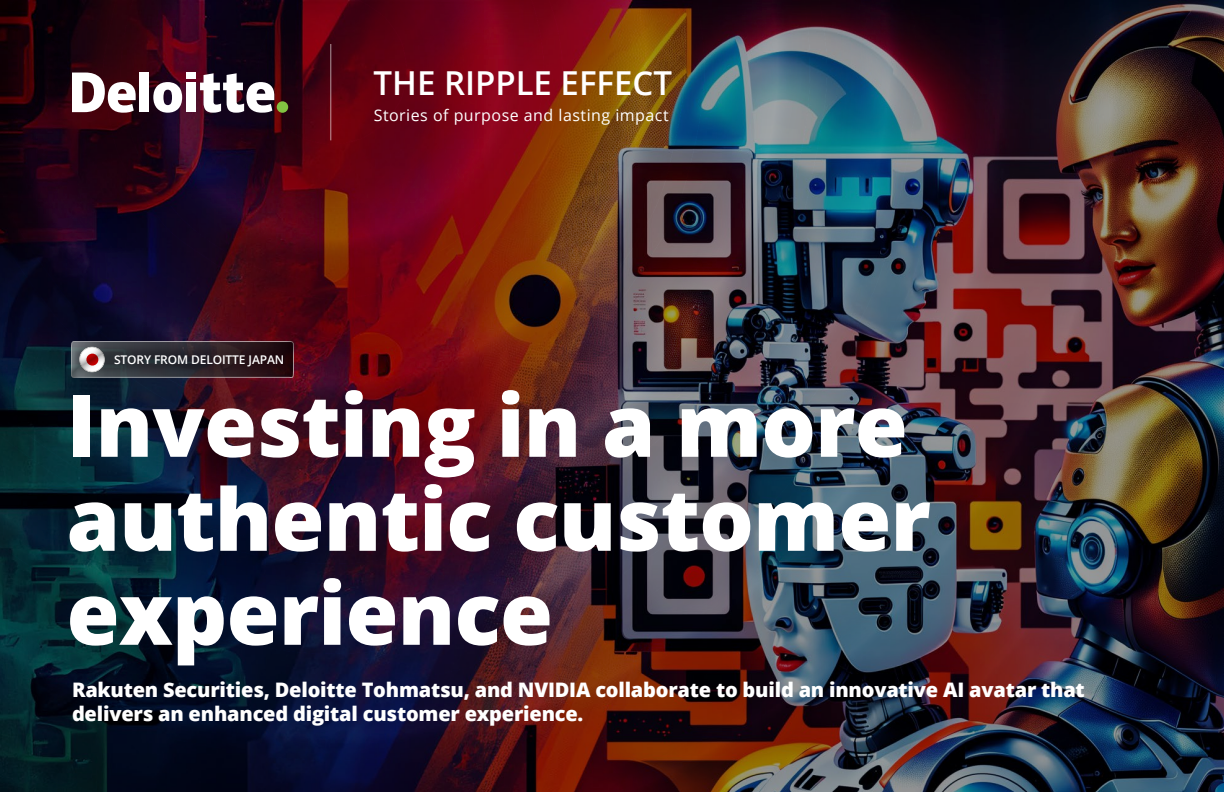
<style>
.page{position:relative;width:1224px;height:792px;background:#fff}
.page>*{position:absolute;margin:0;border:0;box-sizing:border-box;transform-origin:0 0}
.t1{font:800 86px/94px "Open Sans";letter-spacing:-.01em;color:#fff}
.t2{font:600 33px "Open Sans";color:#fff}
.t3{font:800 20px/24px "Open Sans";letter-spacing:-.01em;color:#fff}
.t4{font:16px "Open Sans";letter-spacing:.03em;color:#fff}
.t5{font:600 12px "Open Sans";letter-spacing:-.01em;color:#fff}
</style>
<div class="page">
<img style="left:0;top:0;width:1224px;height:792px">
<div style="left:62px;top:334px;width:240px;height:44px;background:#000;opacity:.35"></div>
<div style="left:71px;top:340px;width:43px;height:32px;background:#000;opacity:.35"></div>
<div style="left:277px;top:101px;width:11px;height:12px;background:#82c342;border-radius:50%"></div>
<div style="left:140px;top:72px;width:9px;height:40px;background:#fff"></div>
<svg style="left:153px;top:82px;width:29px;height:31px"></svg>
<div style="left:186px;top:83px;width:10px;height:29px;background:#fff"></div>
<div style="left:186px;top:72px;width:10px;height:7px;background:#fff"></div>
<svg style="left:200px;top:73px;width:74px;height:40px"></svg>
<svg style="left:72px;top:73px;width:64px;height:40px"></svg>
<hr style="left:330px;top:44px;width:1px;height:96px;background:#fff">
<h2 class="t2" style="left:374px;top:61px;width:300px">THE RIPPLE EFFECT</h2>
<p class="t4" style="left:374px;top:104px;width:296px">Stories of purpose and lasting impact</p>
<p class="t5" style="left:114px;top:351px;width:172px">STORY FROM DELOITTE JAPAN</p>
<h1 class="t1" style="left:67px;top:374px;width:866px">Investing in a more authentic customer experience</h1>
<p class="t3" style="left:72px;top:677px;width:1014px">Rakuten Securities, Deloitte Tohmatsu, and NVIDIA collaborate to build an innovative AI avatar that delivers an enhanced digital customer experience.</p>
</div>
